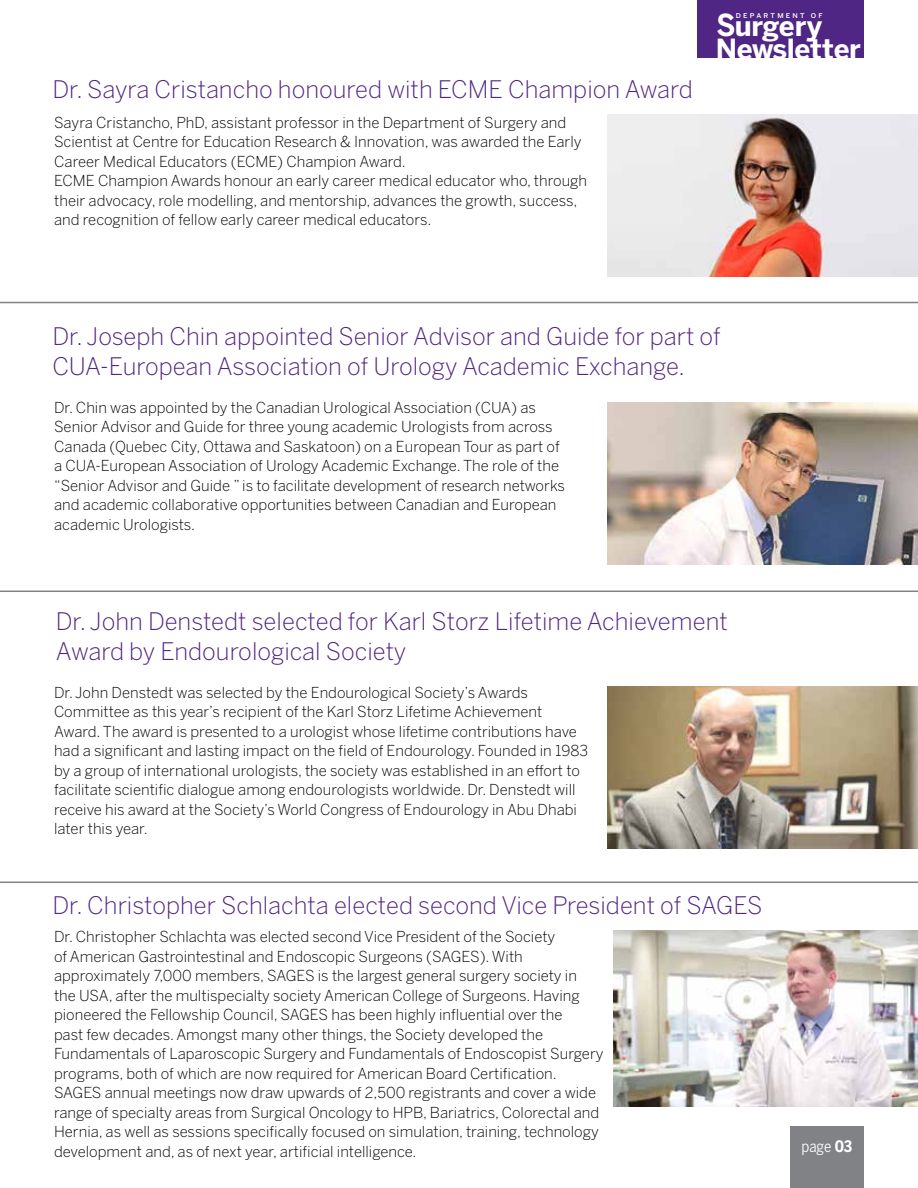
<style>
.page{position:relative;width:918px;height:1188px;background:#fff}
.page>*{position:absolute;margin:0;border:0;box-sizing:border-box;transform-origin:0 0}
.t1{font:700 27.6px "Benton Sans";letter-spacing:-.02em;color:#fff}
.t2{font:300 24px/30px "Benton Sans";color:#4f2683}
.t3{font:15.75px "Benton Sans Cond";color:#fff}
.t4{font:300 15px/19.5px "Benton Sans";color:#000}
.t5{font:500 6.45px "Benton Sans";letter-spacing:.32em;color:#fff;scale:1.09 1}
.s1{font-size:30px}
.s2{font-weight:700}
</style>
<div class="page">
<div style="left:698px;top:0;width:166px;height:58px;background:#4f2683"></div>
<img style="left:607px;top:115px;width:311px;height:162px">
<img style="left:607px;top:402px;width:311px;height:162px">
<img style="left:607px;top:686px;width:311px;height:162px">
<img style="left:613px;top:930px;width:305px;height:177px">
<hr style="left:0;top:302px;width:918px;height:1px;background:#808285">
<hr style="left:0;top:882px;width:918px;height:1px;background:#808285">
<hr style="left:0;top:591px;width:918px;height:1px;background:#808285">
<div style="left:790px;top:1126px;width:74px;height:62px;background:#808285"></div>
<h2 class="t2" style="left:52px;top:74px;width:642px">Dr. Sayra Cristancho honoured with ECME Champion Award</h2>
<p class="t4" style="left:54px;top:112px;width:535px">Sayra Cristancho, PhD, assistant professor in the Department of Surgery and Scientist at Centre for Education Research &amp; Innovation, was awarded the Early Career Medical Educators (ECME) Champion Award.<br>ECME Champion Awards honour an early career medical educator who, through their advocacy, role modelling, and mentorship, advances the growth, success, and recognition of fellow early career medical educators.</p>
<p class="t5" style="left:736px;top:12px;width:81px">DEPARTMENT OF</p>
<h1 class="t1" style="left:716px;top:10px;width:107px"><span class="s1">S</span>urgery</h1>
<h1 class="t1" style="left:716px;top:32px;width:146px">Newsletter</h1>
<h2 class="t2" style="left:52px;top:321px;width:670px">Dr. Joseph Chin appointed Senior Advisor and Guide for part of<br>CUA-European Association of Urology Academic Exchange.</h2>
<p class="t4" style="left:54px;top:397px;width:512px">Dr. Chin was appointed by the Canadian Urological Association (CUA) as Senior Advisor and Guide for three young academic Urologists from across Canada (Quebec City, Ottawa and Saskatoon) on a European Tour as part of a CUA-European Association of Urology Academic Exchange. The role of the “Senior Advisor and Guide ” is to facilitate development of research networks and academic collaborative opportunities between Canadian and European academic Urologists.</p>
<h2 class="t2" style="left:56px;top:606px;width:673px">Dr. John Denstedt selected for Karl Storz Lifetime Achievement<br>Award by Endourological Society</h2>
<p class="t4" style="left:54px;top:682px;width:536px">Dr. John Denstedt was selected by the Endourological Society’s Awards Committee as this year’s recipient of the Karl Storz Lifetime Achievement Award. The award is presented to a urologist whose lifetime contributions have had a significant and lasting impact on the field of Endourology. Founded in 1983 by a group of international urologists, the society was established in an effort to facilitate scientific dialogue among endourologists worldwide. Dr. Denstedt will receive his award at the Society’s World Congress of Endourology in Abu Dhabi later this year.</p>
<h2 class="t2" style="left:52px;top:890px;width:712px">Dr. Christopher Schlachta elected second Vice President of SAGES</h2>
<p class="t4" style="left:54px;top:927px;width:551px">Dr. Christopher Schlachta was elected second Vice President of the Society<br>of American Gastrointestinal and Endoscopic Surgeons (SAGES). With approximately 7,000 members, SAGES is the largest general surgery society in<br>the USA, after the multispecialty society American College of Surgeons. Having pioneered the Fellowship Council, SAGES has been highly influential over the<br>past few decades. Amongst many other things, the Society developed the Fundamentals of Laparoscopic Surgery and Fundamentals of Endoscopist Surgery programs, both of which are now required for American Board Certification.<br>SAGES annual meetings now draw upwards of 2,500 registrants and cover a wide range of specialty areas from Surgical Oncology to HPB, Bariatrics, Colorectal and Hernia, as well as sessions specifically focused on simulation, training, technology development and, as of next year, artificial intelligence.</p>
<p class="t3" style="left:802px;top:1137px;width:52px">page <span class="s2">03</span></p>
</div>
